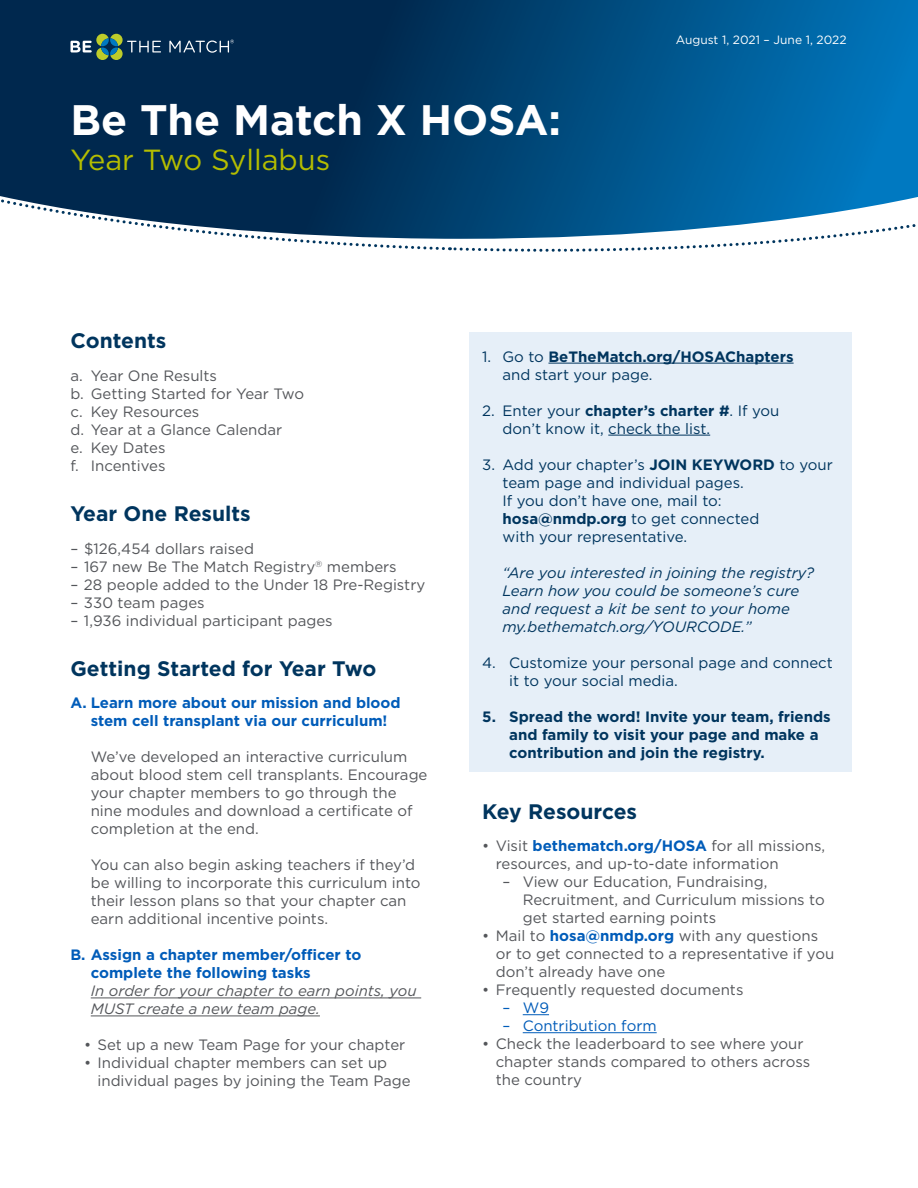
<style>
.page{position:relative;width:918px;height:1188px;background:#fff}
.page>*{position:absolute;margin:0;border:0;box-sizing:border-box;transform-origin:0 0}
.t1{font:700 42.6px "Gotham";letter-spacing:-.005em;color:#fff}
.t2{font:29.1px "Gotham";color:#b4bd00}
.t3{font:700 21px "Gotham";color:#00355e}
.t4{font:15px/18px "Gotham";color:#54565a}
.t5{font:15px/18px "Gotham";color:#00355e}
.t6{font:700 15px/18px "Gotham";color:#00355e}
.t7{font:italic 15px/18px "Gotham";color:#00355e}
.t8{font:700 15px/18px "Gotham";color:#005cb9;text-align:center}
.t9{font:italic 15px/18px "Gotham";color:#54565a}
.t10{font:15px "Gotham";color:#005cb9}
.t11{font:12px "Gotham";color:#fff}
.s1{font-weight:400}
.s2{font-weight:700}
.s3{font-weight:700;color:#005cb9}
</style>
<div class="page">
<svg style="left:457px;top:0;width:461px;height:113px;background:#005790"></svg>
<svg style="left:449px;top:115px;width:469px;height:137px"></svg>
<svg style="left:0;top:71px;width:447px;height:179px;background:#224768"></svg>
<div style="left:470px;top:332px;width:382px;height:440px;background:#e6eff8"></div>
<hr style="left:91px;top:998px;width:330px;height:1px;background:#54565a">
<hr style="left:91px;top:1016px;width:229px;height:1px;background:#54565a">
<hr style="left:548px;top:363px;width:246px;height:1px;background:#00355e">
<hr style="left:608px;top:435px;width:102px;height:1px;background:#00355e">
<svg style="left:523px;top:1014px;width:26px;height:1px"></svg>
<hr style="left:523px;top:1032px;width:134px;height:1px;background:#005cb9">
<svg style="left:0;top:0;width:455px;height:71px;background:#052e52"></svg>
<h1 class="t1" style="left:70px;top:91px;width:492px">Be The Match X HOSA:</h1>
<h2 class="t2" style="left:70px;top:141px;width:261px">Year Two Syllabus</h2>
<p class="t11" style="left:676px;top:33px;width:172px">August 1, 2021 – June 1, 2022</p>
<h3 class="t3" style="left:70px;top:327px;width:97px">Contents</h3>
<p class="t4" style="left:70px;top:366px;width:235px">a. Year One Results<br>b. Getting Started for Year Two c. Key Resources<br>d. Year at a Glance Calendar<br>e. Key Dates<br>f. Incentives</p>
<h3 class="t3" style="left:70px;top:500px;width:182px">Year One Results</h3>
<p class="t4" style="left:70px;top:539px;width:185px">– $126,454 dollars raised</p>
<p class="t4" style="left:70px;top:557px;width:328px">– 167 new Be The Match Registry<sup>®</sup> members</p>
<p class="t4" style="left:70px;top:575px;width:356px">– 28 people added to the Under 18 Pre-Registry</p>
<p class="t4" style="left:70px;top:593px;width:136px">– 330 team pages</p>
<p class="t4" style="left:70px;top:611px;width:264px">– 1,936 individual participant pages</p>
<h3 class="t3" style="left:70px;top:655px;width:307px">Getting Started for Year Two</h3>
<p class="t8" style="left:70px;top:694px;width:332px">A. Learn more about our mission and blood stem cell transplant via our curriculum!</p>
<p class="t4" style="left:91px;top:748px;width:338px">We’ve developed an interactive curriculum about blood stem cell transplants. Encourage your chapter members to go through the nine modules and download a certificate of completion at the end.</p>
<p class="t4" style="left:91px;top:856px;width:331px">You can also begin asking teachers if they’d be willing to incorporate this curriculum into their lesson plans so that your chapter can earn additional incentive points.</p>
<p class="t8" style="left:91px;top:946px;width:272px;text-align:left;text-indent:-20px">B. Assign a chapter member/officer to complete the following tasks</p>
<p class="t9" style="left:91px;top:982px;width:327px">In order for your chapter to earn points, you<br>MUST create a new team page.</p>
<p class="t4" style="left:84px;top:1036px;width:323px">• Set up a new Team Page for your chapter</p>
<p class="t4" style="left:98px;top:1054px;width:315px;text-indent:-14px">• Individual chapter members can set up individual pages by joining the Team Page</p>
<p class="t6" style="left:502px;top:347px;width:293px;text-indent:-20px"><span class="s1">1. Go to</span> BeTheMatch.org/HOSAChapters <span class="s1">and start your page.</span></p>
<p class="t5" style="left:502px;top:401px;width:278px;text-indent:-20px">2. Enter your <span class="s2">chapter’s charter #</span>. If you don’t know it, check the list.</p>
<p class="t5" style="left:502px;top:455px;width:332px;text-indent:-20px">3. Add your chapter’s <span class="s2">JOIN KEYWORD</span> to your team page and individual pages.<br>If you don’t have one, mail to: <span class="s2">hosa@nmdp.org</span> to get connected<br>with your representative.</p>
<p class="t7" style="left:502px;top:563px;width:313px">“Are you interested in joining the registry?<br>Learn how you could be someone’s cure and request a kit be sent to your home my.bethematch.org/YOURCODE.”</p>
<p class="t5" style="left:509px;top:653px;width:325px;text-indent:-27px">4. Customize your personal page and connect it to your social media.</p>
<p class="t6" style="left:509px;top:707px;width:323px;text-indent:-27px">5. Spread the word! Invite your team, friends and family to visit your page and make a contribution and join the registry.</p>
<h3 class="t3" style="left:482px;top:797px;width:156px">Key Resources</h3>
<p class="t4" style="left:496px;top:837px;width:331px;text-indent:-14px">• Visit <span class="s3">bethematch.org/HOSA</span> for all missions, resources, and up-to-date information</p>
<p class="t4" style="left:523px;top:873px;width:303px;text-indent:-20px">– View our Education, Fundraising,<br>Recruitment, and Curriculum missions to get started earning points</p>
<p class="t4" style="left:496px;top:927px;width:340px;text-indent:-14px">• Mail to <span class="s3">hosa@nmdp.org</span> with any questions or to get connected to a representative if you don’t already have one</p>
<p class="t4" style="left:482px;top:981px;width:263px">• Frequently requested documents</p>
<p class="t10" style="left:502px;top:998px;width:48px">– W9</p>
<p class="t10" style="left:502px;top:1016px;width:156px">– Contribution form</p>
<p class="t4" style="left:496px;top:1035px;width:316px;text-indent:-14px">• Check the leaderboard to see where your chapter stands compared to others across the country</p>
</div>
